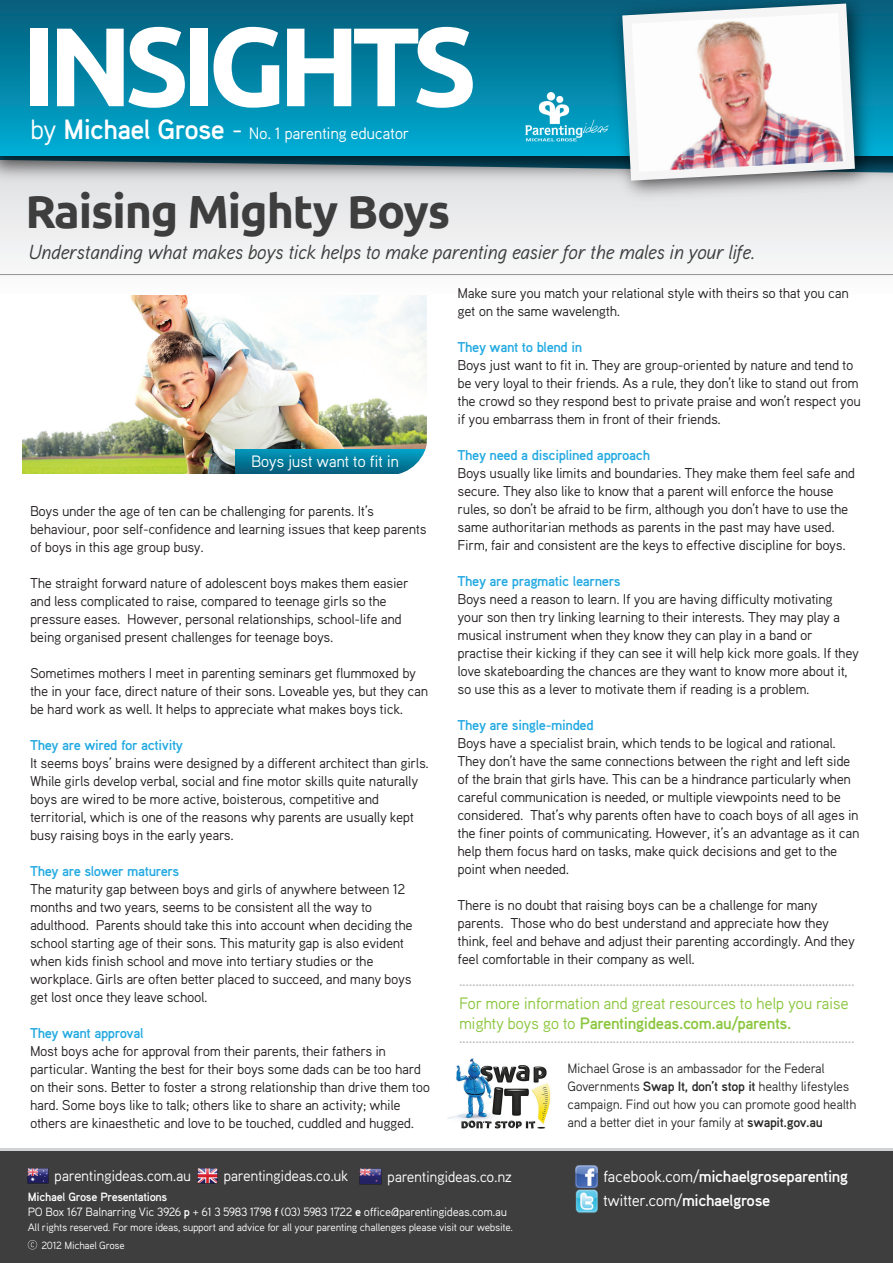
<style>
.page{position:relative;width:893px;height:1263px;background:#fff}
.page>*{position:absolute;margin:0;border:0;box-sizing:border-box;transform-origin:0 0}
.t1{font:700 46.5px "Ubuntu";letter-spacing:-.025em;color:#3e3e3f}
.t2{font:italic 20.25px "Aaux Pro";letter-spacing:-.025em;color:#3e3e3f}
.t3{font:16.5px/19.8px "Aaux Pro";letter-spacing:-.025em;color:#8bc63e}
.t4{font:16.5px "Aaux Pro";letter-spacing:-.025em;color:#fff}
.t5{font:700 16.2px/24.8px "Aaux Pro";letter-spacing:-.025em;color:#fff}
.t6{font:15.15px "Aaux Pro";letter-spacing:-.025em;color:#fff}
.t7{font:14.25px/18px "Aaux Pro";letter-spacing:-.025em;color:#231f20}
.t8{font:700 14.25px "Aaux Pro";letter-spacing:-.025em;color:#24aae1}
.t9{font:700 13.5px "Aaux Pro";color:#bcbdc0}
.t10{font:13.5px/18px "Aaux Pro";letter-spacing:-.025em;color:#292a28}
.t11{font:12px/15px "Aaux Pro";letter-spacing:-.025em;color:#fff}
.t12{font:10.8px "Aaux Pro";letter-spacing:-.025em;color:#fff}
.t13{font:10.5px "Aaux Pro";letter-spacing:-.025em;color:#fff}
.s1{font-size:27.9px}
.s2{font-weight:700;font-size:27.9px}
.s3{font-weight:700}
.s4{font-weight:400}
</style>
<div class="page">
<img style="left:22px;top:295px;width:404px;height:179px">
<div style="left:0;top:145px;width:893px;height:149px;background:#f0f1f2"></div>
<div style="left:0;top:1150px;width:893px;height:113px;background:#3e3e3f"></div>
<img style="left:0;top:155px;width:893px;height:34px">
<div style="left:0;top:0;width:893px;height:155px;background:linear-gradient(to bottom,#065c79,#00add4)"></div>
<div style="left:30px;top:29px;width:17px;height:77px;background:#fff"></div>
<svg style="left:57px;top:27px;width:128px;height:81px"></svg>
<div style="left:190px;top:29px;width:17px;height:77px;background:#fff"></div>
<svg style="left:214px;top:27px;width:65px;height:81px"></svg>
<svg style="left:287px;top:27px;width:186px;height:81px"></svg>
<img style="left:525px;top:92px;width:79px;height:53px">
<svg style="left:28px;top:1240px;width:9px;height:9px"></svg>
<img style="left:575px;top:1166px;width:22px;height:21px">
<img style="left:575px;top:1189px;width:23px;height:24px">
<img style="left:197px;top:1168px;width:21px;height:16px">
<img style="left:28px;top:1168px;width:21px;height:16px">
<img style="left:360px;top:1168px;width:21px;height:17px">
<img style="left:604px;top:0;width:278px;height:201px">
<svg style="left:622px;top:4px;width:233px;height:177px"></svg>
<img style="left:632px;top:13px;width:214px;height:159px">
<hr style="left:0;top:1148px;width:893px;height:3px;background:#d1d2d4">
<div style="left:236px;top:450px;width:190px;height:24px;background:linear-gradient(to bottom,#0199bd,#055f7d)"></div>
<svg style="left:389px;top:436px;width:38px;height:38px"></svg>
<hr style="left:0;top:274px;width:893px;height:1px;background:#939598">
<img style="left:448px;top:1058px;width:103px;height:71px">
<p class="t4" style="left:30px;top:123px;width:381px"><span class="s1">by</span> <span class="s2">Michael Grose</span> <span class="s1">-</span> No. 1 parenting educator</p>
<h1 class="t1" style="left:26px;top:181px;width:426px">Raising Mighty Boys</h1>
<h2 class="t2" style="left:29px;top:239px;width:728px">Understanding what makes boys tick helps to make parenting easier for the males in your life.</h2>
<p class="t4" style="left:251px;top:451px;width:150px">Boys just want to fit in</p>
<p class="t7" style="left:30px;top:502px;width:398px">Boys under the age of ten can be challenging for parents. It’s behaviour, poor self-confidence and learning issues that keep parents of boys in this age group busy.</p>
<p class="t7" style="left:30px;top:574px;width:380px">The straight forward nature of adolescent boys makes them easier and less complicated to raise, compared to teenage girls so the pressure eases. However, personal relationships, school-life and being organised present challenges for teenage boys.</p>
<p class="t7" style="left:30px;top:664px;width:400px">Sometimes mothers I meet in parenting seminars get flummoxed by the in your face, direct nature of their sons. Loveable yes, but they can be hard work as well. It helps to appreciate what makes boys tick.</p>
<p class="t8" style="left:30px;top:736px;width:155px">They are wired for activity</p>
<p class="t7" style="left:30px;top:754px;width:400px">It seems boys’ brains were designed by a different architect than girls.<br>While girls develop verbal, social and fine motor skills quite naturally boys are wired to be more active, boisterous, competitive and territorial, which is one of the reasons why parents are usually kept busy raising boys in the early years.</p>
<p class="t8" style="left:30px;top:862px;width:151px">They are slower maturers</p>
<p class="t7" style="left:30px;top:880px;width:384px">The maturity gap between boys and girls of anywhere between 12 months and two years, seems to be consistent all the way to adulthood. Parents should take this into account when deciding the school starting age of their sons. This maturity gap is also evident when kids finish school and move into tertiary studies or the workplace. Girls are often better placed to succeed, and many boys get lost once they leave school.</p>
<p class="t8" style="left:30px;top:1024px;width:115px">They want approval</p>
<p class="t7" style="left:30px;top:1042px;width:402px">Most boys ache for approval from their parents, their fathers in particular. Wanting the best for their boys some dads can be too hard on their sons. Better to foster a strong relationship than drive them too hard. Some boys like to talk; others like to share an activity; while others are kinaesthetic and love to be touched, cuddled and hugged.</p>
<p class="t7" style="left:458px;top:283px;width:393px">Make sure you match your relational style with theirs so that you can get on the same wavelength.</p>
<p class="t8" style="left:458px;top:338px;width:126px">They want to blend in</p>
<p class="t7" style="left:458px;top:355px;width:405px">Boys just want to fit in. They are group-oriented by nature and tend to be very loyal to their friends. As a rule, they don’t like to stand out from the crowd so they respond best to private praise and won’t respect you if you embarrass them in front of their friends.</p>
<p class="t8" style="left:458px;top:446px;width:194px">They need a disciplined approach</p>
<p class="t7" style="left:458px;top:463px;width:399px">Boys usually like limits and boundaries. They make them feel safe and secure. They also like to know that a parent will enforce the house rules, so don’t be afraid to be firm, although you don’t have to use the same authoritarian methods as parents in the past may have used.<br>Firm, fair and consistent are the keys to effective discipline for boys.</p>
<p class="t8" style="left:458px;top:572px;width:165px">They are pragmatic learners</p>
<p class="t7" style="left:458px;top:589px;width:403px">Boys need a reason to learn. If you are having difficulty motivating your son then try linking learning to their interests. They may play a musical instrument when they know they can play in a band or practise their kicking if they can see it will help kick more goals. If they love skateboarding the chances are they want to know more about it, so use this as a lever to motivate them if reading is a problem.</p>
<p class="t8" style="left:458px;top:716px;width:138px">They are single-minded</p>
<p class="t7" style="left:458px;top:733px;width:404px">Boys have a specialist brain, which tends to be logical and rational.<br>They don’t have the same connections between the right and left side of the brain that girls have. This can be a hindrance particularly when careful communication is needed, or multiple viewpoints need to be considered. That’s why parents often have to coach boys of all ages in the finer points of communicating. However, it’s an advantage as it can help them focus hard on tasks, make quick decisions and get to the point when needed.</p>
<p class="t7" style="left:458px;top:895px;width:399px">There is no doubt that raising boys can be a challenge for many parents. Those who do best understand and appreciate how they think, feel and behave and adjust their parenting accordingly. And they feel comfortable in their company as well.</p>
<p class="t9" style="left:459px;top:973px;width:397px">.........................................................................................................................</p>
<p class="t3" style="left:459px;top:993px;width:391px">For more information and great resources to help you raise mighty boys go to <span class="s3">Parentingideas.com.au/parents.</span></p>
<p class="t9" style="left:459px;top:1030px;width:397px">.........................................................................................................................</p>
<p class="t10" style="left:567px;top:1059px;width:290px">Michael Grose is an ambassador for the Federal Governments <span class="s3">Swap It, don’t stop it</span> healthy lifestyles campaign. Find out how you can promote good health and a better diet in your family at <span class="s3">swapit.gov.au</span></p>
<p class="t6" style="left:54px;top:1166px;width:138px">parentingideas.com.au</p>
<p class="t6" style="left:223px;top:1166px;width:127px">parentingideas.co.uk</p>
<p class="t6" style="left:387px;top:1167px;width:126px">parentingideas.co.nz</p>
<p class="t11" style="left:28px;top:1188px;width:481px"><span class="s3">Michael Grose Presentations<br></span>PO Box 167 Balnarring Vic 3926 <span class="s3">p</span> + 61 3 5983 1798 <span class="s3">f</span> (03) 5983 1722 <span class="s3">e</span> office@parentingideas.com.au</p>
<p class="t12" style="left:28px;top:1220px;width:487px">All rights reserved. For more ideas, support and advice for all your parenting challenges please visit our website.</p>
<p class="t13" style="left:42px;top:1238px;width:85px">2012 Michael Grose</p>
<p class="t5" style="left:603px;top:1163px;width:247px"><span class="s4">facebook.com/</span>michaelgroseparenting <span class="s4">twitter.com/</span>michaelgrose</p>
</div>
